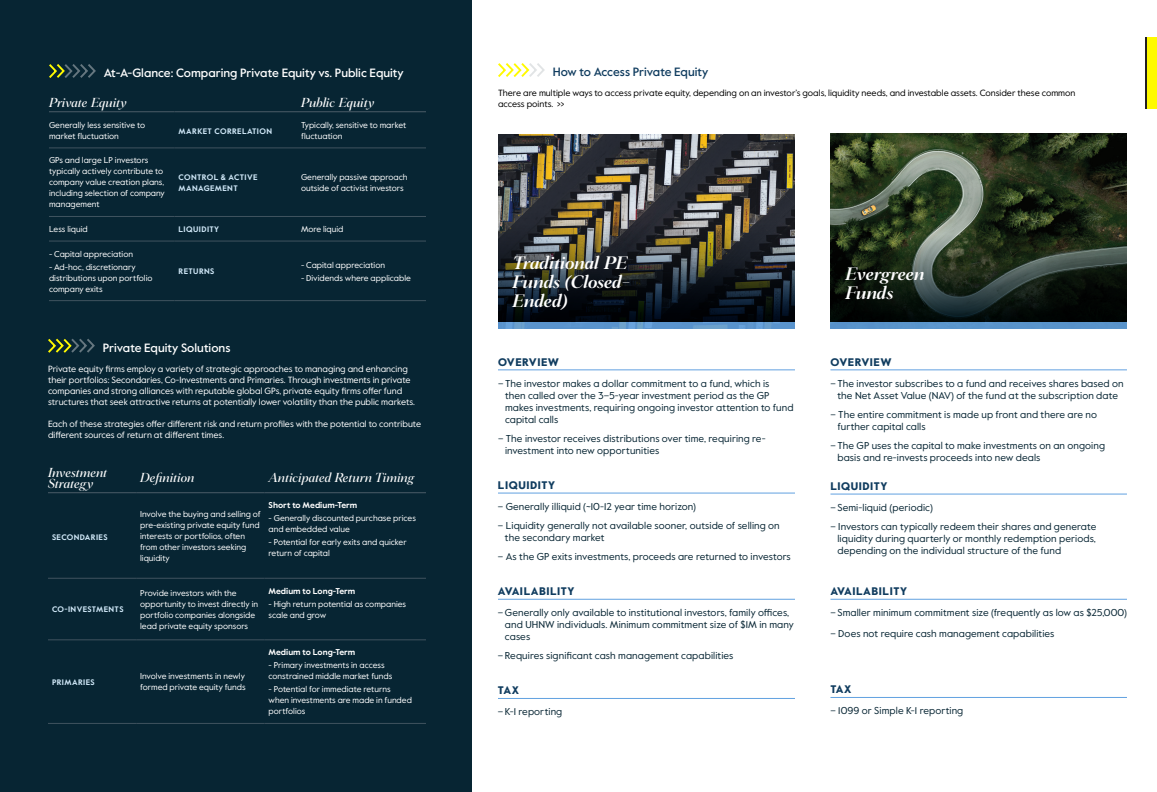
<style>
.page{position:relative;width:1157px;height:792px;background:#fff}
.page>*{position:absolute;margin:0;border:0;box-sizing:border-box;transform-origin:0 0}
.t1{font:italic 700 18px/19px "Fortescue Pro Display";color:#fff}
.t2{font:italic 13px/11px "Fortescue Pro Display";letter-spacing:.01em;color:#fff}
.t3{font:500 12px "Value Sans Pro";color:#fff}
.t4{font:500 12px "Value Sans Pro";color:#103c5f}
.t5{font:900 11px "Value Sans Pro";letter-spacing:.05em;color:#103c5f}
.t6{font:10px/12px "Value Sans Pro";letter-spacing:.01em;color:#072533}
.t7{font:9px/11px "Value Sans Pro";color:#fff}
.t8{font:9px/11px "Value Sans Pro";color:#000}
.t9{font:8.5px/11px "Value Sans Pro";color:#fff}
.t10{font:700 8.5px "Value Sans Pro";color:#fff}
.t11{font:700 8px/11px "Value Sans Pro";letter-spacing:.05em;color:#d0e8f8}
</style>
<div class="page">
<div style="left:1147px;top:37px;width:10px;height:72px;background:#fffa00"></div>
<hr style="left:1145px;top:37px;width:2px;height:72px;background:#231f20">
<img style="left:498px;top:134px;width:297px;height:79px">
<img style="left:498px;top:213px;width:297px;height:109px">
<img style="left:830px;top:134px;width:297px;height:93px">
<svg style="left:830px;top:227px;width:297px;height:95px;background:#1f291f"></svg>
<div style="left:0;top:0;width:472px;height:792px;background:#072533"></div>
<hr style="left:498px;top:370px;width:297px;height:1px;background:#61a1e0">
<hr style="left:498px;top:493px;width:297px;height:1px;background:#61a1e0">
<hr style="left:498px;top:599px;width:297px;height:1px;background:#61a1e0">
<hr style="left:498px;top:698px;width:297px;height:1px;background:#61a1e0">
<hr style="left:830px;top:370px;width:297px;height:1px;background:#61a1e0">
<hr style="left:830px;top:494px;width:297px;height:1px;background:#61a1e0">
<hr style="left:830px;top:599px;width:297px;height:1px;background:#61a1e0">
<hr style="left:830px;top:697px;width:297px;height:1px;background:#61a1e0">
<svg style="left:48px;top:338px;width:47px;height:15px"></svg>
<svg style="left:49px;top:64px;width:47px;height:14px"></svg>
<hr style="left:49px;top:111px;width:126px;height:1px;background:#40535f">
<hr style="left:175px;top:111px;width:122px;height:1px;background:#40535f">
<hr style="left:297px;top:111px;width:129px;height:1px;background:#40535f">
<hr style="left:49px;top:148px;width:126px;height:1px;background:#40535f">
<hr style="left:175px;top:148px;width:122px;height:1px;background:#40535f">
<hr style="left:297px;top:148px;width:129px;height:1px;background:#40535f">
<hr style="left:49px;top:216px;width:126px;height:1px;background:#40535f">
<hr style="left:175px;top:216px;width:122px;height:1px;background:#40535f">
<hr style="left:297px;top:216px;width:129px;height:1px;background:#40535f">
<hr style="left:49px;top:241px;width:126px;height:1px;background:#40535f">
<hr style="left:175px;top:241px;width:122px;height:1px;background:#40535f">
<hr style="left:297px;top:241px;width:129px;height:1px;background:#40535f">
<hr style="left:49px;top:300px;width:126px;height:1px;background:#40535f">
<hr style="left:175px;top:300px;width:122px;height:1px;background:#40535f">
<hr style="left:297px;top:300px;width:129px;height:1px;background:#40535f">
<svg style="left:498px;top:322px;width:297px;height:6px;background:#5e97ce"></svg>
<div style="left:830px;top:322px;width:297px;height:6px;background:#5994cb"></div>
<hr style="left:48px;top:492px;width:88px;height:1px;background:#40535f">
<hr style="left:136px;top:492px;width:129px;height:1px;background:#40535f">
<hr style="left:265px;top:492px;width:161px;height:1px;background:#40535f">
<hr style="left:48px;top:578px;width:88px;height:1px;background:#40535f">
<hr style="left:136px;top:578px;width:129px;height:1px;background:#40535f">
<hr style="left:265px;top:578px;width:161px;height:1px;background:#40535f">
<hr style="left:48px;top:640px;width:88px;height:1px;background:#40535f">
<hr style="left:136px;top:640px;width:129px;height:1px;background:#40535f">
<hr style="left:265px;top:640px;width:161px;height:1px;background:#40535f">
<hr style="left:48px;top:723px;width:88px;height:1px;background:#40535f">
<hr style="left:136px;top:723px;width:129px;height:1px;background:#40535f">
<hr style="left:265px;top:723px;width:161px;height:1px;background:#40535f">
<svg style="left:498px;top:63px;width:47px;height:14px"></svg>
<p class="t3" style="left:104px;top:66px;width:302px">At-A-Glance: Comparing Private Equity vs. Public Equity</p>
<p class="t2" style="left:49px;top:97px;width:79px">Private Equity</p>
<p class="t2" style="left:301px;top:97px;width:75px">Public Equity</p>
<p class="t9" style="left:49px;top:119px;width:98px">Generally less sensitive to market fluctuation</p>
<p class="t11" style="left:179px;top:126px;width:95px">MARKET CORRELATION</p>
<p class="t9" style="left:301px;top:119px;width:107px">Typically, sensitive to market fluctuation</p>
<p class="t9" style="left:49px;top:155px;width:117px">GPs and large LP investors typically actively contribute to company value creation plans, including selection of company management</p>
<p class="t11" style="left:179px;top:172px;width:80px">CONTROL &amp; ACTIVE<br>MANAGEMENT</p>
<p class="t9" style="left:301px;top:172px;width:108px">Generally passive approach outside of activist investors</p>
<p class="t9" style="left:49px;top:224px;width:40px">Less liquid</p>
<p class="t11" style="left:179px;top:224px;width:42px">LIQUIDITY</p>
<p class="t9" style="left:301px;top:224px;width:44px">More liquid</p>
<p class="t9" style="left:49px;top:248px;width:86px">- Capital appreciation</p>
<p class="t9" style="left:49px;top:261px;width:105px">- Ad-hoc, discretionary distributions upon portfolio company exits</p>
<p class="t11" style="left:179px;top:266px;width:37px">RETURNS</p>
<p class="t9" style="left:301px;top:259px;width:86px">- Capital appreciation</p>
<p class="t9" style="left:301px;top:272px;width:111px">- Dividends where applicable</p>
<p class="t3" style="left:103px;top:340px;width:129px">Private Equity Solutions</p>
<p class="t7" style="left:48px;top:363px;width:369px">Private equity firms employ a variety of strategic approaches to managing and enhancing their portfolios: Secondaries, Co-Investments and Primaries. Through investments in private companies and strong alliances with reputable global GPs, private equity firms offer fund structures that seek attractive returns at potentially lower volatility than the public markets.</p>
<p class="t7" style="left:48px;top:418px;width:375px">Each of these strategies offer different risk and return profiles with the potential to contribute different sources of return at different times.</p>
<p class="t2" style="left:48px;top:467px;width:61px">Investment<br>Strategy</p>
<p class="t2" style="left:140px;top:473px;width:56px">Definition</p>
<p class="t2" style="left:269px;top:473px;width:147px">Anticipated Return Timing</p>
<p class="t11" style="left:52px;top:532px;width:57px">SECONDARIES</p>
<p class="t11" style="left:52px;top:604px;width:73px">CO-INVESTMENTS</p>
<p class="t9" style="left:140px;top:508px;width:122px">Involve the buying and selling of pre-existing private equity fund interests or portfolios, often from other investors seeking liquidity</p>
<p class="t10" style="left:269px;top:500px;width:90px">Short to Medium-Term</p>
<p class="t9" style="left:269px;top:513px;width:149px">- Generally discounted purchase prices and embedded value</p>
<p class="t9" style="left:269px;top:537px;width:140px">- Potential for early exits and quicker return of capital</p>
<p class="t9" style="left:140px;top:588px;width:120px">Provide investors with the opportunity to invest directly in portfolio companies alongside lead private equity sponsors</p>
<p class="t10" style="left:269px;top:586px;width:88px">Medium to Long-Term</p>
<p class="t9" style="left:269px;top:599px;width:139px">- High return potential as companies scale and grow</p>
<p class="t11" style="left:52px;top:677px;width:44px">PRIMARIES</p>
<p class="t9" style="left:140px;top:671px;width:107px">Involve investments in newly formed private equity funds</p>
<p class="t10" style="left:269px;top:647px;width:88px">Medium to Long-Term</p>
<p class="t9" style="left:269px;top:660px;width:125px">- Primary investments in access constrained middle market funds</p>
<p class="t9" style="left:269px;top:684px;width:145px">- Potential for immediate returns when investments are made in funded portfolios</p>
<p class="t4" style="left:553px;top:65px;width:157px">How to Access Private Equity</p>
<p class="t8" style="left:498px;top:88px;width:579px">There are multiple ways to access private equity, depending on an investor’s goals, liquidity needs, and investable assets. Consider these common access points. &gt;&gt;</p>
<p class="t1" style="left:512px;top:254px;width:119px">Traditional PE<br>Funds (Closed-<br>Ended)</p>
<p class="t1" style="left:846px;top:265px;width:80px">Evergreen<br>Funds</p>
<p class="t5" style="left:498px;top:355px;width:63px">OVERVIEW</p>
<p class="t6" style="left:505px;top:377px;width:290px;text-indent:-7px">– The investor makes a dollar commitment to a fund, which is<br>then called over the 3–5-year investment period as the GP makes investments, requiring ongoing investor attention to fund capital calls</p>
<p class="t6" style="left:505px;top:432px;width:262px;text-indent:-7px">– The investor receives distributions over time, requiring re&shy;investment into new opportunities</p>
<p class="t5" style="left:498px;top:478px;width:59px">LIQUIDITY</p>
<p class="t6" style="left:498px;top:500px;width:200px">– Generally illiquid (~10-12 year time horizon)</p>
<p class="t6" style="left:505px;top:519px;width:276px;text-indent:-7px">– Liquidity generally not available sooner, outside of selling on the secondary market</p>
<p class="t6" style="left:498px;top:550px;width:294px">– As the GP exits investments, proceeds are returned to investors</p>
<p class="t5" style="left:498px;top:584px;width:78px">AVAILABILITY</p>
<p class="t6" style="left:505px;top:607px;width:290px;text-indent:-7px">– Generally only available to institutional investors, family offices, and UHNW individuals. Minimum commitment size of $1M in many cases</p>
<p class="t6" style="left:498px;top:650px;width:237px">– Requires significant cash management capabilities</p>
<p class="t5" style="left:498px;top:684px;width:23px">TAX</p>
<p class="t6" style="left:498px;top:706px;width:66px">– K-1 reporting</p>
<p class="t5" style="left:830px;top:355px;width:63px">OVERVIEW</p>
<p class="t6" style="left:830px;top:377px;width:295px;text-align:center">– The investor subscribes to a fund and receives shares based on the Net Asset Value (NAV) of the fund at the subscription date</p>
<p class="t6" style="left:837px;top:408px;width:261px;text-indent:-7px">– The entire commitment is made up front and there are no further capital calls</p>
<p class="t6" style="left:837px;top:439px;width:269px;text-indent:-7px">– The GP uses the capital to make investments on an ongoing basis and re-invests proceeds into new deals</p>
<p class="t5" style="left:830px;top:479px;width:59px">LIQUIDITY</p>
<p class="t6" style="left:830px;top:501px;width:104px">– Semi-liquid (periodic)</p>
<p class="t6" style="left:837px;top:520px;width:260px;text-align:justify;text-indent:-7px">– Investors can typically redeem their shares and generate liquidity during quarterly or monthly redemption periods, depending on the individual structure of the fund</p>
<p class="t5" style="left:830px;top:584px;width:78px">AVAILABILITY</p>
<p class="t6" style="left:830px;top:607px;width:298px">– Smaller minimum commitment size (frequently as low as $25,000)</p>
<p class="t6" style="left:830px;top:628px;width:226px">– Does not require cash management capabilities</p>
<p class="t5" style="left:830px;top:683px;width:23px">TAX</p>
<p class="t6" style="left:830px;top:705px;width:134px">– 1099 or Simple K-1 reporting</p>
</div>
